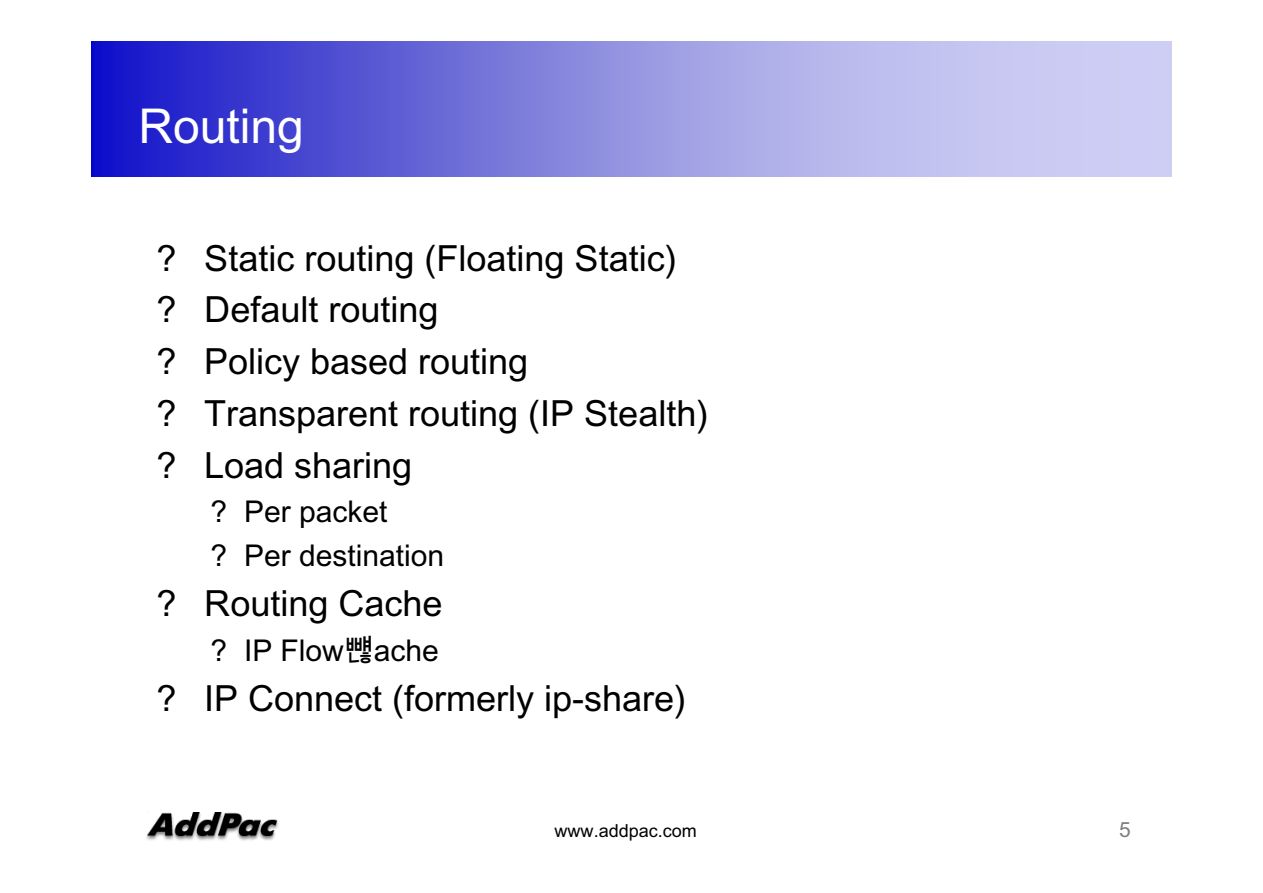
<style>
.page{position:relative;width:1263px;height:893px;background:#fff}
.page>*{position:absolute;margin:0;border:0;box-sizing:border-box;transform-origin:0 0}
.t1{font:48px "Arial Unicode MS";color:#fff}
.t2{font:36px/51.8px "Arial Unicode MS";color:#000}
.t3{font:30px/43px "Arial Unicode MS";color:#000}
.t4{font:21px "Arial Unicode MS";color:#808080}
.t5{font:18px "Arial Unicode MS";color:#000}
</style>
<div class="page">
<img style="left:92px;top:41px;width:1079px;height:135px">
<img style="left:146px;top:812px;width:133px;height:29px">
<h1 class="t1" style="left:138px;top:108px;width:167px">Routing</h1>
<p class="t2" style="left:156px;top:235px;width:553px">? Static routing (Floating Static)<br>? Default routing<br>? Policy based routing<br>? Transparent routing (IP Stealth) ? Load sharing</p>
<p class="t3" style="left:210px;top:493px;width:235px">? Per packet<br>? Per destination</p>
<p class="t2" style="left:156px;top:580px;width:288px">? Routing Cache</p>
<p class="t3" style="left:210px;top:631px;width:230px">? IP Flow뺺ache</p>
<p class="t2" style="left:156px;top:675px;width:531px">? IP Connect (formerly ip-share)</p>
<p class="t5" style="left:554px;top:823px;width:144px">www.addpac.com</p>
<p class="t4" style="left:1119px;top:821px;width:13px">5</p>
</div>
